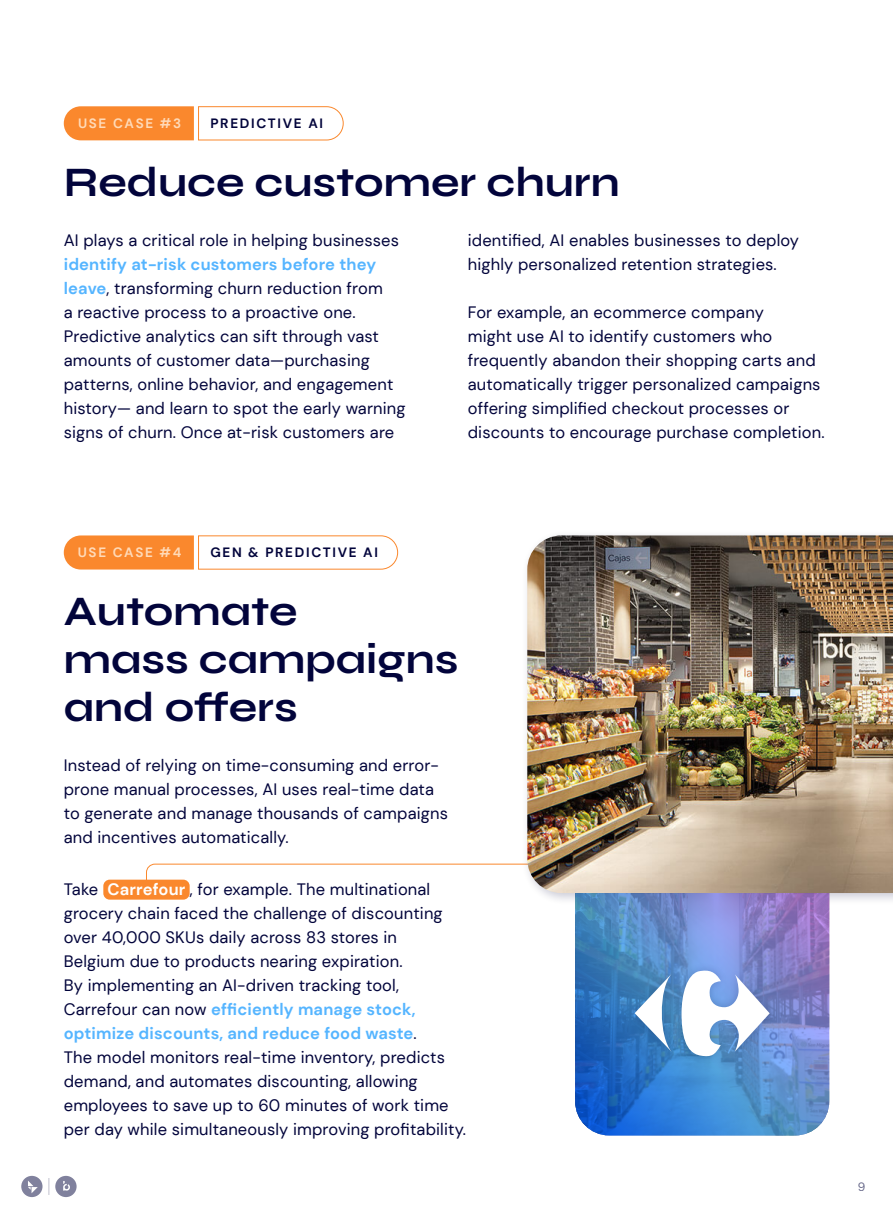
<style>
.page{position:relative;width:893px;height:1212px;background:#fff}
.page>*{position:absolute;margin:0;border:0;box-sizing:border-box;transform-origin:0 0}
.t1{font:700 42px/48px "Syne";color:#02043b}
.t2{font:16.5px/24px "DM Sans";letter-spacing:.01em;color:#02043b}
.t3{font:700 13.5px "DM Sans";letter-spacing:.125em;color:#02043b}
.t4{font:700 13.5px "DM Sans";letter-spacing:.125em;color:#ffdab8}
.t5{font:12px "DM Sans";color:#02043b}
.s1{font-weight:700;color:#55b5ff}
.s2{font-weight:700;color:#fff}
</style>
<div class="page">
<svg style="left:146px;top:863px;width:375px;height:18px"></svg>
<div style="left:103px;top:880px;width:87px;height:20px;background:#fa882d;border-radius:6px"></div>
<svg style="left:64px;top:535px;width:334px;height:35px"></svg>
<svg style="left:64px;top:106px;width:280px;height:35px"></svg>
<div style="left:521px;top:529px;width:372px;height:376px;background:#02043b;opacity:.2"></div>
<img style="left:527px;top:535px;width:366px;height:358px">
<svg style="left:575px;top:893px;width:254px;height:242px;background:#5882c9"></svg>
<div style="left:627px;top:962px;width:151px;height:103px;background:#02043b;opacity:.2"></div>
<svg style="left:635px;top:973px;width:37px;height:79px"></svg>
<svg style="left:681px;top:969px;width:89px;height:88px"></svg>
<svg style="left:49px;top:1178px;width:1px;height:17px"></svg>
<svg style="left:21px;top:1175px;width:22px;height:23px"></svg>
<svg style="left:55px;top:1175px;width:22px;height:23px"></svg>
<p class="t4" style="left:78px;top:115px;width:105px">USE CASE #3</p>
<p class="t3" style="left:210px;top:115px;width:114px">PREDICTIVE AI</p>
<p class="t1" style="left:64px;top:158px;width:558px">Reduce customer churn</p>
<p class="t2" style="left:64px;top:228px;width:343px">AI plays a critical role in helping businesses <span class="s1">identify at-risk customers before they leave</span>, transforming churn reduction from<br>a reactive process to a proactive one.<br>Predictive analytics can sift through vast amounts of customer data—purchasing patterns, online behavior, and engagement history— and learn to spot the early warning signs of churn. Once at-risk customers are</p>
<p class="t2" style="left:468px;top:228px;width:333px">identified, AI enables businesses to deploy highly personalized retention strategies.</p>
<p class="t2" style="left:468px;top:300px;width:358px">For example, an ecommerce company<br>might use AI to identify customers who frequently abandon their shopping carts and automatically trigger personalized campaigns offering simplified checkout processes or discounts to encourage purchase completion.</p>
<p class="t4" style="left:78px;top:544px;width:105px">USE CASE #4</p>
<p class="t3" style="left:210px;top:544px;width:169px">GEN &amp; PREDICTIVE AI</p>
<p class="t1" style="left:64px;top:587px;width:396px">Automate<br>mass campaigns and offers</p>
<p class="t2" style="left:64px;top:753px;width:386px">Instead of relying on time-consuming and error&shy;prone manual processes, AI uses real-time data to generate and manage thousands of campaigns and incentives automatically.</p>
<p class="t2" style="left:64px;top:877px;width:404px">Take <span class="s2">Carrefour</span> , for example. The multinational grocery chain faced the challenge of discounting over 40,000 SKUs daily across 83 stores in<br>Belgium due to products nearing expiration.<br>By implementing an AI-driven tracking tool, Carrefour can now <span class="s1">efficiently manage stock, optimize discounts, and reduce food waste</span>.<br>The model monitors real-time inventory, predicts demand, and automates discounting, allowing employees to save up to 60 minutes of work time per day while simultaneously improving profitability.</p>
<p class="t5" style="left:857px;top:1179px;width:9px">9</p>
</div>
